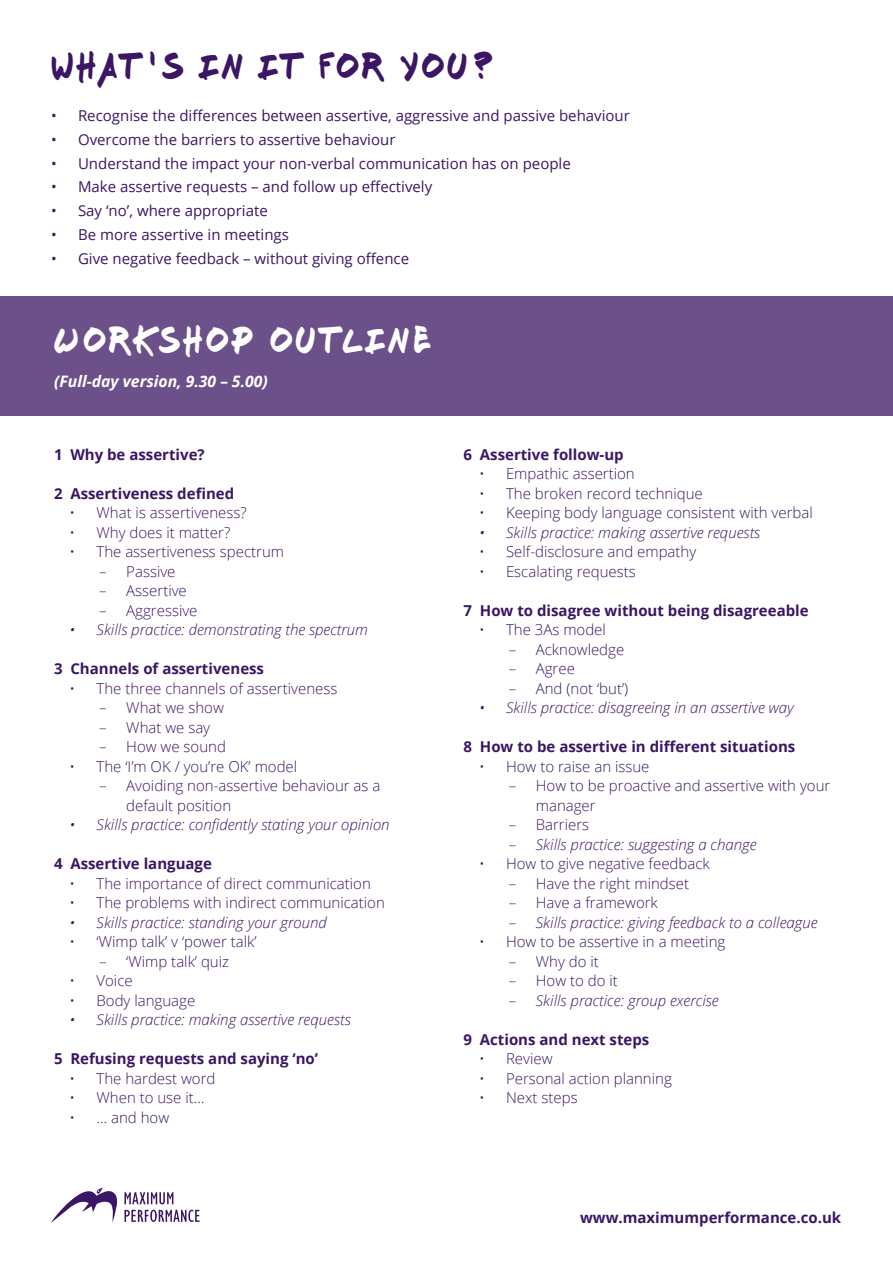
<style>
.page{position:relative;width:893px;height:1263px;background:#fff}
.page>*{position:absolute;margin:0;border:0;box-sizing:border-box;transform-origin:0 0}
.t1{font:37.5px "Fresh Marker";letter-spacing:.175em;color:#3b1664}
.t2{font:37.5px "Fresh Marker";letter-spacing:.185em;color:#fff}
.t3{font:italic 700 15.75px "Open Sans";color:#fff}
.t4{font:300 15px/19.5px "Open Sans";color:#3b1664}
.t5{font:italic 300 15px "Open Sans";color:#3b1664}
.t6{font:15px "Open Sans";color:#3b1664}
.t7{font:700 15px "Open Sans";color:#3b1664}
.s1{font-style:normal}
</style>
<div class="page">
<svg style="left:124px;top:1192px;width:49px;height:12px"></svg>
<svg style="left:124px;top:1210px;width:76px;height:12px"></svg>
<svg style="left:51px;top:1187px;width:67px;height:36px"></svg>
<div style="left:0;top:296px;width:893px;height:120px;background:#6c508a"></div>
<h1 class="t1" style="left:53px;top:51px;width:444px">WHAT'S IN IT FOR YOU?</h1>
<p class="t6" style="left:51px;top:107px;width:580px">• Recognise the differences between assertive, aggressive and passive behaviour</p>
<p class="t6" style="left:51px;top:131px;width:346px">• Overcome the barriers to assertive behaviour</p>
<p class="t6" style="left:51px;top:155px;width:521px">• Understand the impact your non-verbal communication has on people</p>
<p class="t6" style="left:51px;top:178px;width:383px">• Make assertive requests – and follow up effectively</p>
<p class="t6" style="left:51px;top:202px;width:218px">• Say ‘no’, where appropriate</p>
<p class="t6" style="left:51px;top:226px;width:239px">• Be more assertive in meetings</p>
<p class="t6" style="left:51px;top:250px;width:360px">• Give negative feedback – without giving offence</p>
<h1 class="t2" style="left:54px;top:325px;width:377px">WORKSHOP OUTLINE</h1>
<p class="t3" style="left:54px;top:370px;width:215px">(Full-day version, 9.30 – 5.00)</p>
<p class="t7" style="left:54px;top:448px;width:152px">1 Why be assertive?</p>
<p class="t7" style="left:54px;top:483px;width:182px">2 Assertiveness defined</p>
<p class="t4" style="left:70px;top:505px;width:179px">• What is assertiveness?</p>
<p class="t4" style="left:70px;top:524px;width:162px">• Why does it matter?</p>
<p class="t4" style="left:70px;top:544px;width:216px">• The assertiveness spectrum</p>
<p class="t4" style="left:99px;top:563px;width:78px">– Passive</p>
<p class="t4" style="left:99px;top:583px;width:89px">– Assertive</p>
<p class="t4" style="left:99px;top:602px;width:100px">– Aggressive</p>
<p class="t5" style="left:70px;top:624px;width:300px">• Skills practice: demonstrating the spectrum</p>
<p class="t7" style="left:54px;top:658px;width:212px">3 Channels of assertiveness</p>
<p class="t4" style="left:70px;top:680px;width:269px">• The three channels of assertiveness</p>
<p class="t4" style="left:99px;top:700px;width:126px">– What we show</p>
<p class="t4" style="left:99px;top:719px;width:112px">– What we say</p>
<p class="t4" style="left:99px;top:739px;width:128px">– How we sound</p>
<p class="t4" style="left:70px;top:758px;width:229px">• The ‘I’m OK / you’re OK’ model</p>
<p class="t4" style="left:126px;top:778px;width:256px;text-indent:-27px">– Avoiding non-assertive behaviour as a default position</p>
<p class="t5" style="left:70px;top:819px;width:322px">• Skills practice: confidently stating your opinion</p>
<p class="t7" style="left:54px;top:858px;width:159px">4 Assertive language</p>
<p class="t4" style="left:70px;top:875px;width:303px">• The importance of direct communication</p>
<p class="t4" style="left:70px;top:895px;width:317px">• The problems with indirect communication</p>
<p class="t5" style="left:70px;top:916px;width:259px">• Skills practice: standing your ground</p>
<p class="t4" style="left:70px;top:934px;width:189px">• ‘Wimp talk’ v ‘power talk’</p>
<p class="t4" style="left:99px;top:953px;width:131px">– ‘Wimp talk’ quiz</p>
<p class="t4" style="left:70px;top:973px;width:65px">• Voice</p>
<p class="t4" style="left:70px;top:992px;width:127px">• Body language</p>
<p class="t5" style="left:70px;top:1014px;width:283px">• Skills practice: making assertive requests</p>
<p class="t7" style="left:54px;top:1048px;width:266px">5 Refusing requests and saying ‘no’</p>
<p class="t4" style="left:70px;top:1070px;width:147px">• The hardest word</p>
<p class="t4" style="left:70px;top:1090px;width:137px">• When to use it…</p>
<p class="t4" style="left:70px;top:1109px;width:101px">• … and how</p>
<p class="t7" style="left:463px;top:444px;width:162px">6 Assertive follow-up</p>
<p class="t4" style="left:479px;top:466px;width:157px">• Empathic assertion</p>
<p class="t4" style="left:479px;top:485px;width:225px">• The broken record technique</p>
<p class="t4" style="left:479px;top:505px;width:335px">• Keeping body language consistent with verbal</p>
<p class="t5" style="left:479px;top:526px;width:283px">• Skills practice: making assertive requests</p>
<p class="t4" style="left:479px;top:544px;width:219px">• Self-disclosure and empathy</p>
<p class="t4" style="left:479px;top:563px;width:158px">• Escalating requests</p>
<p class="t7" style="left:463px;top:600px;width:347px">7 How to disagree without being disagreeable</p>
<p class="t4" style="left:479px;top:622px;width:128px">• The 3As model</p>
<p class="t4" style="left:509px;top:641px;width:117px">– Acknowledge</p>
<p class="t4" style="left:509px;top:661px;width:68px">– Agree</p>
<p class="t4" style="left:509px;top:680px;width:121px">– And (not ‘but’)</p>
<p class="t5" style="left:479px;top:702px;width:316px">• Skills practice: disagreeing in an assertive way</p>
<p class="t7" style="left:463px;top:736px;width:333px">8 How to be assertive in different situations</p>
<p class="t4" style="left:479px;top:758px;width:172px">• How to raise an issue</p>
<p class="t4" style="left:536px;top:778px;width:296px;text-indent:-27px">– How to be proactive and assertive with your manager</p>
<p class="t4" style="left:509px;top:817px;width:82px">– Barriers</p>
<p class="t5" style="left:509px;top:838px;width:249px"><span class="s1">–</span> Skills practice: suggesting a change</p>
<p class="t4" style="left:479px;top:856px;width:232px">• How to give negative feedback</p>
<p class="t4" style="left:509px;top:875px;width:182px">– Have the right mindset</p>
<p class="t4" style="left:509px;top:895px;width:151px">– Have a framework</p>
<p class="t5" style="left:509px;top:916px;width:310px"><span class="s1">–</span> Skills practice: giving feedback to a colleague</p>
<p class="t4" style="left:479px;top:934px;width:248px">• How to be assertive in a meeting</p>
<p class="t4" style="left:509px;top:953px;width:92px">– Why do it</p>
<p class="t4" style="left:509px;top:973px;width:111px">– How to do it</p>
<p class="t5" style="left:509px;top:994px;width:211px"><span class="s1">–</span> Skills practice: group exercise</p>
<p class="t7" style="left:463px;top:1029px;width:187px">9 Actions and next steps</p>
<p class="t4" style="left:479px;top:1051px;width:75px">• Review</p>
<p class="t4" style="left:479px;top:1070px;width:194px">• Personal action planning</p>
<p class="t4" style="left:479px;top:1090px;width:100px">• Next steps</p>
<p class="t7" style="left:580px;top:1207px;width:263px">www.maximumperformance.co.uk</p>
</div>
